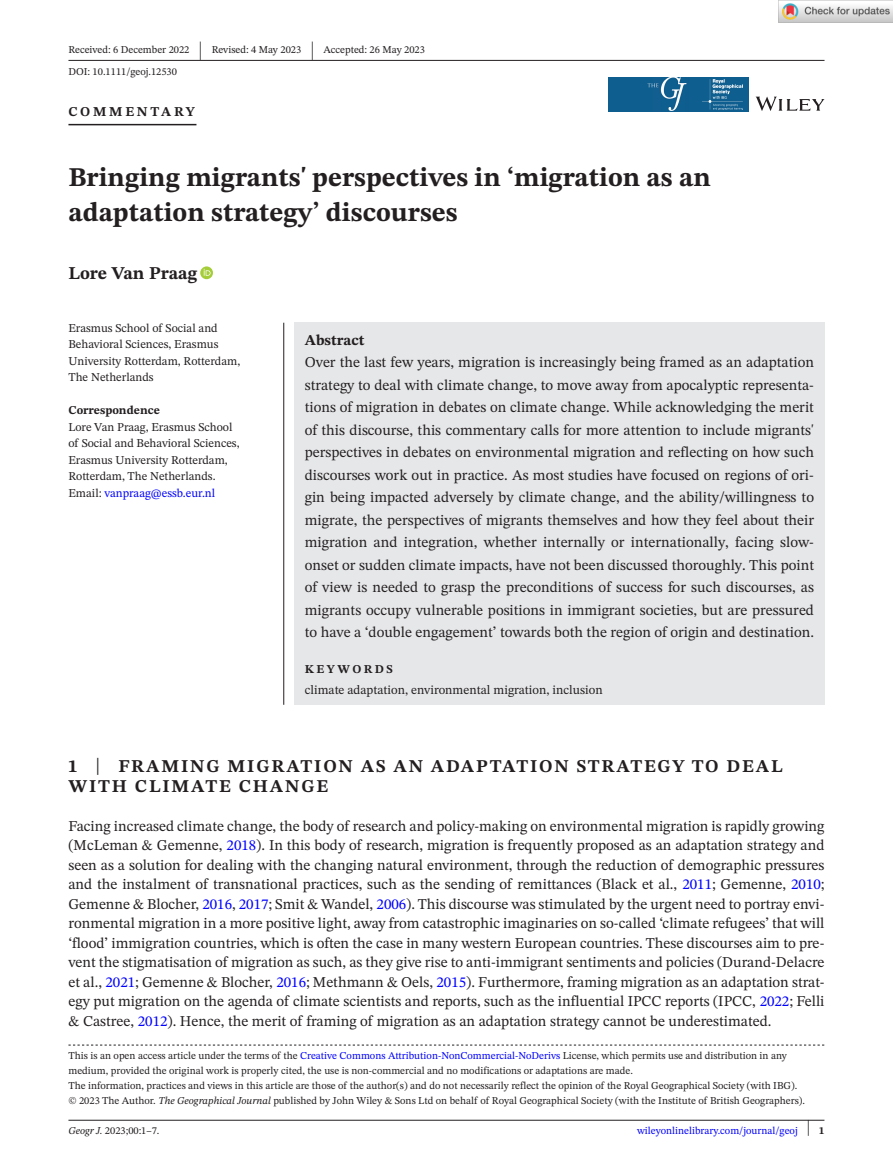
<style>
.page{position:relative;width:893px;height:1174px;background:#fff}
.page>*{position:absolute;margin:0;border:0;box-sizing:border-box;transform-origin:0 0}
.t1{font:700 27px/34.5px "STIX Two Text";color:#231f20}
.t2{font:25.65px "STIX Two Text";color:#231f20;scale:.49 1}
.t3{font:700 18px/19.5px "STIX Two Text";letter-spacing:.1em;color:#231f20}
.t4{font:700 18px "STIX Two Text";color:#231f20}
.t5{font:15px/22.5px "STIX Two Text";color:#231f20;text-align:justify}
.t6{font:700 15px "STIX Two Text";color:#231f20}
.t7{font:700 13.5px "STIX Two Text";letter-spacing:.2em;color:#231f20}
.t8{font:12.75px "STIX Two Text";color:#231f20}
.t9{font:12px/16.5px "STIX Two Text";color:#231f20}
.t10{font:700 12px "STIX Two Text";color:#231f20}
.t11{font:700 12px "STIX Two Text";letter-spacing:.2em;color:#231f20}
.t12{font:10.5px/15px "STIX Two Text";color:#231f20}
.t13{font:10.5px "STIX Two Text";color:#00f}
.s1{color:#00f}
.s2{font-weight:400;font-size:23.7px}
.s3{font-style:italic}
.s4{font-size:22.2px;color:#231f20}
.s5{font-weight:700;color:#231f20}
</style>
<div class="page">
<hr style="left:68px;top:1119px;width:756px;height:1px;background:#231f20">
<svg style="left:756px;top:97px;width:68px;height:14px"></svg>
<img style="left:608px;top:77px;width:140px;height:34px">
<img style="left:702px;top:80px;width:40px;height:29px">
<hr style="left:68px;top:60px;width:756px;height:1px;background:#231f20">
<hr style="left:68px;top:124px;width:128px;height:1px;background:#231f20">
<svg style="left:200px;top:266px;width:13px;height:13px"></svg>
<svg style="left:204px;top:269px;width:7px;height:7px"></svg>
<svg style="left:68px;top:1044px;width:756px;height:1px"></svg>
<div style="left:294px;top:323px;width:530px;height:382px;background:#e6e7e9"></div>
<hr style="left:283px;top:323px;width:1px;height:382px;background:#231f20">
<img style="left:779px;top:0;width:114px;height:23px">
<p class="t12" style="left:68px;top:42px;width:123px">Received: 6 December 2022</p>
<h2 class="t2" style="left:199px;top:32px;width:8px">|</h2>
<p class="t12" style="left:212px;top:42px;width:91px">Revised: 4 May 2023</p>
<h2 class="t2" style="left:311px;top:32px;width:8px">|</h2>
<p class="t12" style="left:323px;top:42px;width:103px">Accepted: 26 May 2023</p>
<p class="t12" style="left:68px;top:64px;width:110px">DOI: 10.1111/geoj.12530</p>
<p class="t7" style="left:68px;top:101px;width:128px">COMMENTARY</p>
<h1 class="t1" style="left:68px;top:161px;width:644px">Bringing migrants' perspectives in ‘migration as an adaptation strategy’ discourses</h1>
<p class="t4" style="left:68px;top:260px;width:130px">Lore Van Praag</p>
<p class="t9" style="left:68px;top:319px;width:173px">Erasmus School of Social and<br>Behavioral Sciences, Erasmus<br>University Rotterdam, Rotterdam,<br>The Netherlands</p>
<p class="t10" style="left:68px;top:402px;width:93px">Correspondence</p>
<p class="t9" style="left:68px;top:418px;width:173px">Lore Van Praag, Erasmus School of Social and Behavioral Sciences,<br>Erasmus University Rotterdam,<br>Rotterdam, The Netherlands.<br>Email: <span class="s1">vanpraag@essb.eur.nl</span></p>
<p class="t6" style="left:305px;top:329px;width:61px">Abstract</p>
<p class="t5" style="left:305px;top:351px;width:511px">Over the last few years, migration is increasingly being framed as an adaptation strategy to deal with climate change, to move away from apocalyptic representa&shy;tions of migration in debates on climate change. While acknowledging the merit of this discourse, this commentary calls for more attention to include migrants' perspectives in debates on environmental migration and reflecting on how such discourses work out in practice. As most studies have focused on regions of ori&shy;gin being impacted adversely by climate change, and the ability/willingness to migrate, the perspectives of migrants themselves and how they feel about their migration and integration, whether internally or internationally, facing slow&shy;onset or sudden climate impacts, have not been discussed thoroughly. This point of view is needed to grasp the preconditions of success for such discourses, as migrants occupy vulnerable positions in immigrant societies, but are pressured to have a ‘double engagement’ towards both the region of origin and destination.</p>
<p class="t11" style="left:305px;top:660px;width:90px">KEYWORDS</p>
<p class="t8" style="left:305px;top:681px;width:299px">climate adaptation, environmental migration, inclusion</p>
<p class="t3" style="left:68px;top:757px;width:716px">1 <span class="s2">|</span> FRAMING MIGRATION AS AN ADAPTATION STRATEGY TO DEAL<br>WITH CLIMATE CHANGE</p>
<p class="t5" style="left:68px;top:816px;width:758px;line-height:19.5px">Facing increased climate change, the body of research and policy-making on environmental migration is rapidly growing (McLeman &amp; Gemenne, <span class="s1">2018</span>). In this body of research, migration is frequently proposed as an adaptation strategy and seen as a solution for dealing with the changing natural environment, through the reduction of demographic pressures and the instalment of transnational practices, such as the sending of remittances (Black et al., <span class="s1">2011</span>; Gemenne, <span class="s1">2010</span>; Gemenne &amp; Blocher, <span class="s1">2016</span>, <span class="s1">2017</span>; Smit &amp; Wandel, <span class="s1">2006</span>). This discourse was stimulated by the urgent need to portray envi&shy;ronmental migration in a more positive light, away from catastrophic imaginaries on so-called ‘climate refugees’ that will ‘flood’ immigration countries, which is often the case in many western European countries. These discourses aim to pre&shy;vent the stigmatisation of migration as such, as they give rise to anti-immigrant sentiments and policies (Durand-Delacre et al., <span class="s1">2021</span>; Gemenne &amp; Blocher, <span class="s1">2016</span>; Methmann &amp; Oels, <span class="s1">2015</span>). Furthermore, framing migration as an adaptation strat&shy;egy put migration on the agenda of climate scientists and reports, such as the influential IPCC reports (IPCC, <span class="s1">2022</span>; Felli &amp; Castree, <span class="s1">2012</span>). Hence, the merit of framing of migration as an adaptation strategy cannot be underestimated.</p>
<p class="t12" style="left:68px;top:1048px;width:738px">This is an open access article under the terms of the <span class="s1">Creative Commons Attribution-NonCommercial-NoDerivs</span> License, which permits use and distribution in any medium, provided the original work is properly cited, the use is non-commercial and no modifications or adaptations are made.<br>The information, practices and views in this article are those of the author(s) and do not necessarily reflect the opinion of the Royal Geographical Society (with IBG). © 2023 The Author. <span class="s3">The Geographical Journal</span> published by John Wiley &amp; Sons Ltd on behalf of Royal Geographical Society (with the Institute of British Geographers).</p>
<p class="t12" style="left:68px;top:1123px;width:93px"><span class="s3">Geogr J.</span> 2023;00:1–7.</p>
<p class="t13" style="left:637px;top:1123px;width:189px">wileyonlinelibrary.com/journal/geoj <span class="s4">|</span> <span class="s5">1</span></p>
</div>
